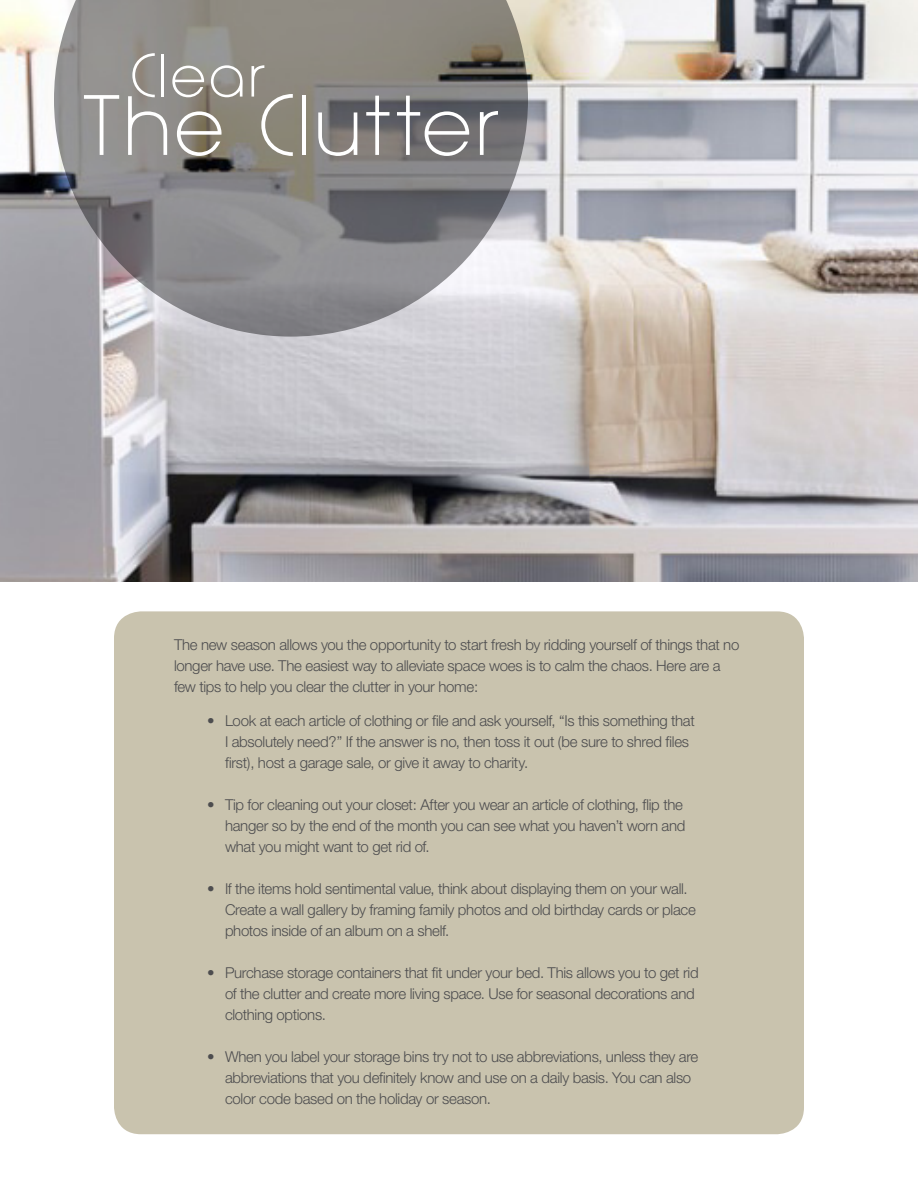
<style>
.page{position:relative;width:918px;height:1188px;background:#fff}
.page>*{position:absolute;margin:0;border:0;box-sizing:border-box;transform-origin:0 0}
.t1{font:80.1px "Quinfo";letter-spacing:.07em;color:#fff}
.t2{font:57px "Quinfo";letter-spacing:.07em;color:#fff}
.t3{font:300 15px/21px "Helvetica Neue";letter-spacing:-.02em;color:#4d4d4f}
</style>
<div class="page">
<div style="left:114px;top:611px;width:690px;height:523px;background:#c9c3ae;border-radius:27px"></div>
<img style="left:0;top:0;width:918px;height:581px">
<svg style="left:54px;top:0;width:474px;height:337px;background:#8f8d8d"></svg>
<h2 class="t2" style="left:131px;top:41px;width:135px">Clear</h2>
<h1 class="t1" style="left:84px;top:76px;width:416px">The Clutter</h1>
<p class="t3" style="left:174px;top:634px;width:567px">The new season allows you the opportunity to start fresh by ridding yourself of things that no longer have use. The easiest way to alleviate space woes is to calm the chaos. Here are a few tips to help you clear the clutter in your home:</p>
<p class="t3" style="left:225px;top:710px;width:471px;text-indent:-18px">• Look at each article of clothing or file and ask yourself, “Is this something that<br>I absolutely need?” If the answer is no, then toss it out (be sure to shred files first), host a garage sale, or give it away to charity.</p>
<p class="t3" style="left:225px;top:794px;width:462px;text-indent:-18px">• Tip for cleaning out your closet: After you wear an article of clothing, flip the hanger so by the end of the month you can see what you haven’t worn and what you might want to get rid of.</p>
<p class="t3" style="left:225px;top:878px;width:472px;text-indent:-18px">• If the items hold sentimental value, think about displaying them on your wall.<br>Create a wall gallery by framing family photos and old birthday cards or place photos inside of an album on a shelf.</p>
<p class="t3" style="left:225px;top:962px;width:475px;text-indent:-18px">• Purchase storage containers that fit under your bed. This allows you to get rid of the clutter and create more living space. Use for seasonal decorations and clothing options.</p>
<p class="t3" style="left:225px;top:1046px;width:475px;text-indent:-18px">• When you label your storage bins try not to use abbreviations, unless they are abbreviations that you definitely know and use on a daily basis. You can also color code based on the holiday or season.</p>
</div>
